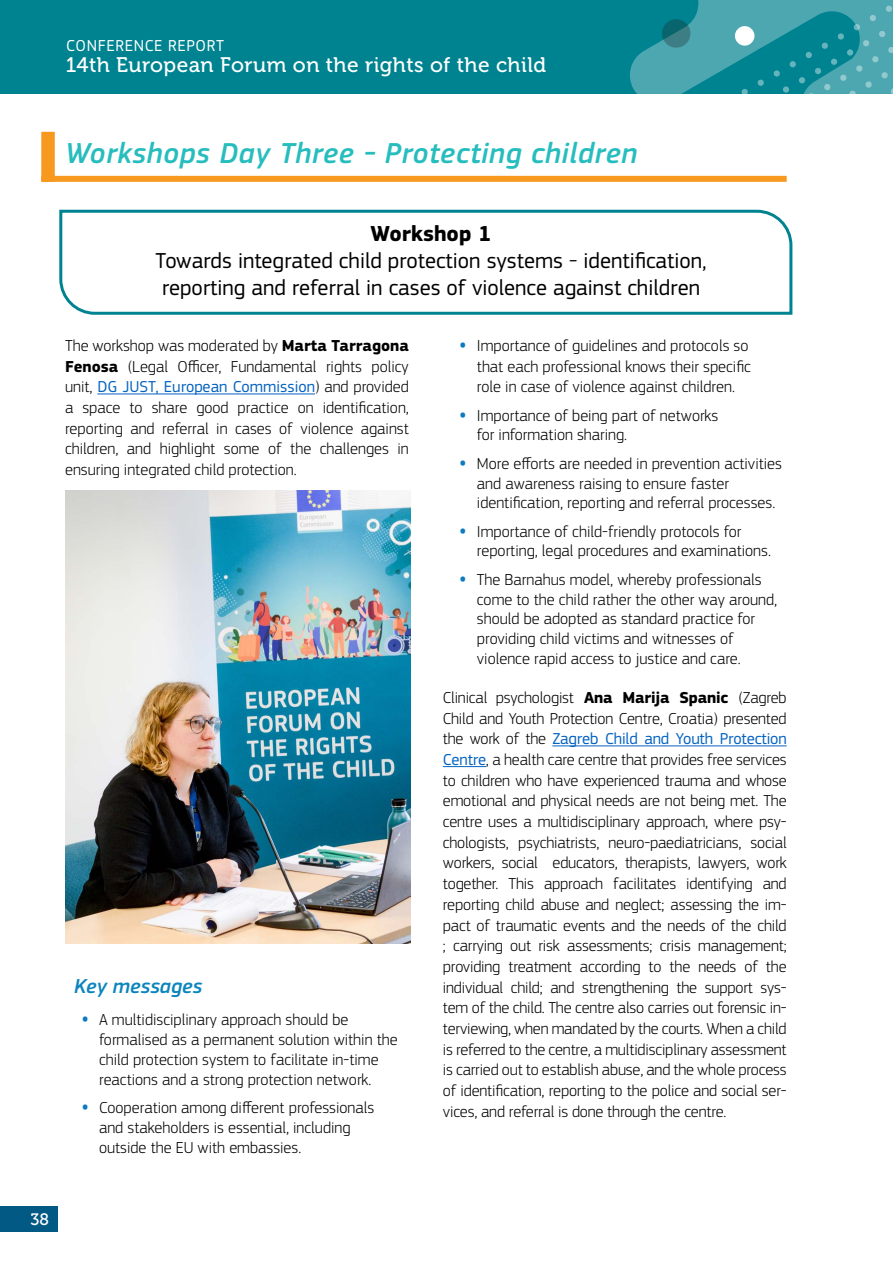
<style>
.page{position:relative;width:893px;height:1263px;background:#fff}
.page>*{position:absolute;margin:0;border:0;box-sizing:border-box;transform-origin:0 0}
.Heading_1{font:italic 500 30px "EC Square Sans Pro";letter-spacing:.02em;color:#27bdbe}
.BoxRed_Border_top{font:22.5px/27px "EC Square Sans Pro";color:#000;text-align:center}
.t1{font:21px "Museo 500";letter-spacing:.02em;color:#fff}
.Heading_3{font:italic 500 21px "EC Square Sans Pro";color:#0b85bd}
.Basic_1_-_List{font:300 16.5px/20.7px "EC Square Sans Pro";color:#000}
.t2{font:16.5px "EC Square Sans Pro";letter-spacing:.04em;color:#fff}
.t3{font:16.5px "Museo 500";color:#fff}
.s1{font-weight:700}
.s2{font-weight:400;color:#0563c1}
.s3{font-family:"Open Sans";font-weight:700;color:#0b7ac0}
</style>
<div class="page">
<div style="left:0;top:0;width:893px;height:94px;background:#008390"></div>
<svg style="left:630px;top:0;width:263px;height:94px"></svg>
<div style="left:735px;top:26px;width:19px;height:20px;background:#fff;border-radius:50%"></div>
<svg style="left:662px;top:19px;width:28px;height:29px"></svg>
<div style="left:0;top:1205px;width:57px;height:26px;background:#025984"></div>
<div style="left:41px;top:132px;width:14px;height:50px;background:#f7991f"></div>
<div style="left:41px;top:176px;width:746px;height:6px;background:#f7991f"></div>
<svg style="left:59px;top:209px;width:734px;height:106px"></svg>
<hr style="left:97px;top:393px;width:218px;height:1px;background:#0563c1">
<img style="left:65px;top:490px;width:345px;height:454px">
<hr style="left:552px;top:745px;width:235px;height:1px;background:#0563c1">
<hr style="left:443px;top:766px;width:43px;height:1px;background:#0563c1">
<p class="t2" style="left:66px;top:36px;width:159px">CONFERENCE REPORT</p>
<p class="t1" style="left:66px;top:54px;width:482px">14th European Forum on the rights of the child</p>
<p class="Heading_1" style="left:65px;top:135px;width:574px">Workshops Day Three - Protecting children</p>
<p class="BoxRed_Border_top" style="left:155px;top:220px;width:553px"><span class="s1">Workshop 1<br></span>Towards integrated child protection systems - identification, reporting and referral in cases of violence against children</p>
<p class="Basic_1_-_List" style="left:65px;top:335px;width:345px;text-align:justify">The workshop was moderated by <span class="s1">Marta Tarragona Fenosa</span> (Legal Officer, Fundamental rights policy unit, <span class="s2">DG JUST, European Commission</span>) and provided a space to share good practice on identification, reporting and referral in cases of violence against children, and highlight some of the challenges in ensuring integrated child protection.</p>
<p class="Heading_3" style="left:74px;top:973px;width:130px">Key messages</p>
<p class="Basic_1_-_List" style="left:99px;top:1010px;width:300px;line-height:19.8px;text-indent:-17px"><span class="s3">•</span> A multidisciplinary approach should be formalised as a permanent solution within the child protection system to facilitate in-time reactions and a strong protection network.</p>
<p class="Basic_1_-_List" style="left:99px;top:1097px;width:277px;line-height:19.8px;text-indent:-17px"><span class="s3">•</span> Cooperation among different professionals and stakeholders is essential, including outside the EU with embassies.</p>
<p class="Basic_1_-_List" style="left:477px;top:335px;width:275px;text-indent:-17px"><span class="s3">•</span> Importance of guidelines and protocols so that each professional knows their specific role in case of violence against children.</p>
<p class="Basic_1_-_List" style="left:477px;top:405px;width:243px;line-height:19.8px;text-indent:-17px"><span class="s3">•</span> Importance of being part of networks for information sharing.</p>
<p class="Basic_1_-_List" style="left:477px;top:453px;width:307px;line-height:19.8px;text-indent:-17px"><span class="s3">•</span> More efforts are needed in prevention activities and awareness raising to ensure faster identification, reporting and referral processes.</p>
<p class="Basic_1_-_List" style="left:477px;top:521px;width:296px;line-height:19.8px;text-indent:-17px"><span class="s3">•</span> Importance of child-friendly protocols for reporting, legal procedures and examinations.</p>
<p class="Basic_1_-_List" style="left:477px;top:569px;width:302px;line-height:19.8px;text-indent:-17px"><span class="s3">•</span> The Barnahus model, whereby professionals come to the child rather the other way around, should be adopted as standard practice for providing child victims and witnesses of violence rapid access to justice and care.</p>
<p class="Basic_1_-_List" style="left:443px;top:687px;width:345px;text-align:justify">Clinical psychologist <span class="s1">Ana Marija Spanic</span> (Zagreb Child and Youth Protection Centre, Croatia) presented the work of the <span class="s2">Zagreb Child and Youth Protection Centre</span>, a health care centre that provides free services to children who have experienced trauma and whose emotional and physical needs are not being met. The centre uses a multidisciplinary approach, where psy&shy;chologists, psychiatrists, neuro-paediatricians, social workers, social educators, therapists, lawyers, work together. This approach facilitates identifying and reporting child abuse and neglect; assessing the im&shy;pact of traumatic events and the needs of the child ; carrying out risk assessments; crisis management; providing treatment according to the needs of the individual child; and strengthening the support sys&shy;tem of the child. The centre also carries out forensic in&shy;terviewing, when mandated by the courts. When a child is referred to the centre, a multidisciplinary assessment is carried out to establish abuse, and the whole process of identification, reporting to the police and social ser&shy;vices, and referral is done through the centre.</p>
<p class="t3" style="left:30px;top:1210px;width:20px">38</p>
</div>
